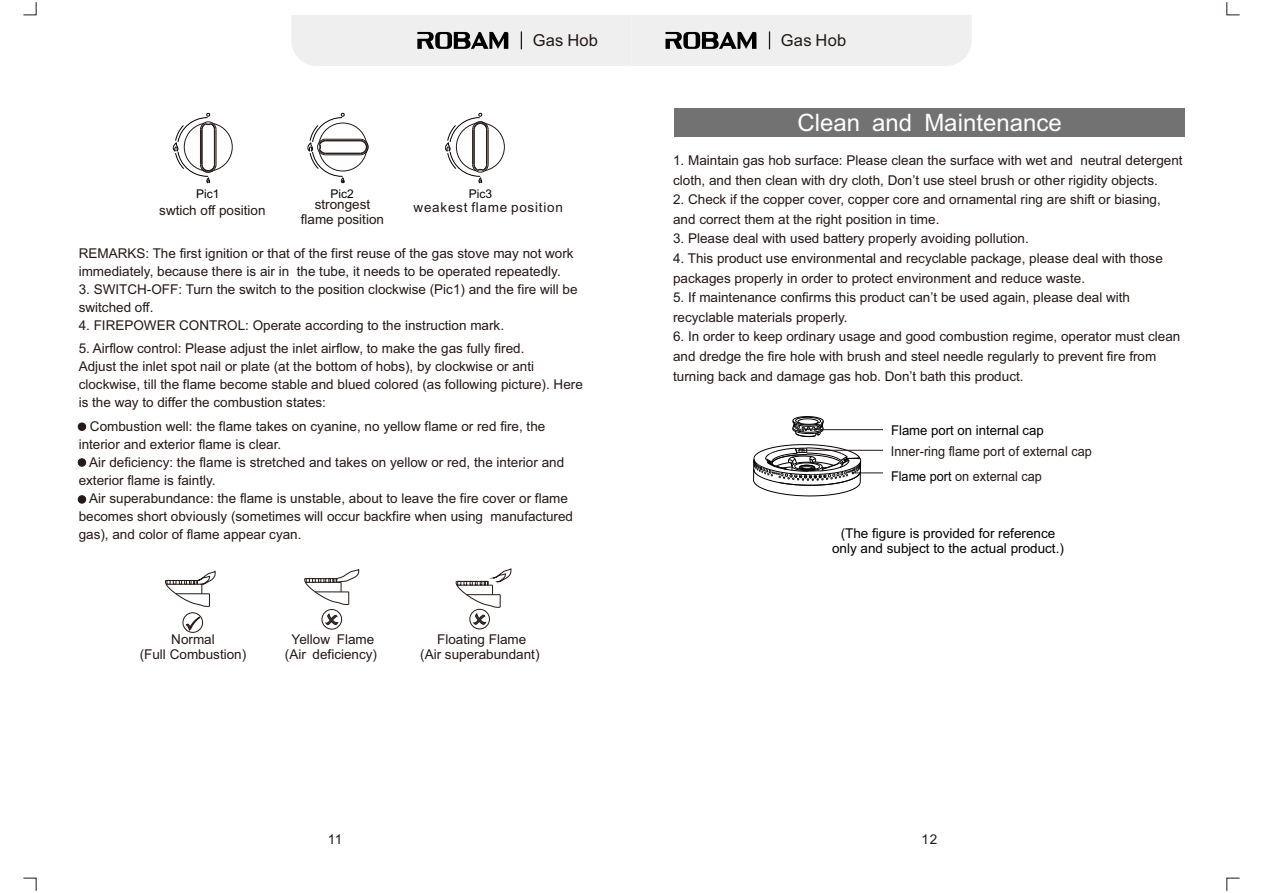
<style>
.page{position:relative;width:1263px;height:893px;background:#fff}
.page>*{position:absolute;margin:0;border:0;box-sizing:border-box;transform-origin:0 0}
.t1{font:24px "Arial";color:#fff}
.t2{font:16.5px "Arial";letter-spacing:.015em;color:#231916}
.t3{font:13.5px/18.1px "Arial";color:#231916}
.t4{font:13.5px/15.1px "Arial";color:#000;text-align:center}
.t5{font:13.5px/25.3px "Arial";color:#231916;scale:.94 1}
.t6{font:13.5px "Arial";letter-spacing:.055em;color:#231916}
.t7{font:12px "Arial";color:#000}
.s1{color:#000}
</style>
<div class="page">
<div style="left:674px;top:108px;width:510px;height:29px;background:#727272"></div>
<svg style="left:291px;top:15px;width:681px;height:51px"></svg>
<svg style="left:455px;top:569px;width:56px;height:38px"></svg>
<svg style="left:183px;top:613px;width:20px;height:19px"></svg>
<svg style="left:186px;top:617px;width:14px;height:14px"></svg>
<svg style="left:325px;top:613px;width:13px;height:12px"></svg>
<div style="left:322px;top:609px;width:20px;height:20px;border:1px solid #231916;border-radius:50%"></div>
<svg style="left:473px;top:613px;width:13px;height:12px"></svg>
<div style="left:470px;top:609px;width:20px;height:20px;border:1px solid #231916;border-radius:50%"></div>
<div style="left:78px;top:459px;width:8px;height:7px;background:#231916;border:1px solid #231916;border-radius:50%"></div>
<div style="left:78px;top:495px;width:8px;height:8px;background:#231916;border:1px solid #231916;border-radius:50%"></div>
<div style="left:78px;top:423px;width:8px;height:8px;background:#231916;border:1px solid #231916;border-radius:50%"></div>
<svg style="left:164px;top:571px;width:52px;height:36px"></svg>
<svg style="left:304px;top:569px;width:55px;height:36px"></svg>
<svg style="left:23px;top:2px;width:13px;height:13px"></svg>
<svg style="left:1226px;top:2px;width:14px;height:13px"></svg>
<svg style="left:23px;top:878px;width:13px;height:13px"></svg>
<svg style="left:1226px;top:878px;width:14px;height:13px"></svg>
<svg style="left:308px;top:113px;width:61px;height:70px"></svg>
<svg style="left:173px;top:113px;width:60px;height:70px"></svg>
<svg style="left:445px;top:113px;width:60px;height:70px"></svg>
<hr style="left:815px;top:429px;width:68px;height:1px;background:#231916">
<svg style="left:792px;top:416px;width:32px;height:21px"></svg>
<hr style="left:802px;top:450px;width:81px;height:1px;background:#231916">
<hr style="left:853px;top:473px;width:30px;height:1px;background:#231916">
<svg style="left:753px;top:444px;width:108px;height:52px"></svg>
<p class="t2" style="left:533px;top:34px;width:67px">Gas Hob</p>
<p class="t2" style="left:781px;top:34px;width:67px">Gas Hob</p>
<p class="t7" style="left:196px;top:189px;width:25px">Pic1</p>
<p class="t7" style="left:331px;top:189px;width:25px">Pic2</p>
<p class="t7" style="left:469px;top:189px;width:25px">Pic3</p>
<p class="t3" style="left:159px;top:202px;width:108px">swtich off position</p>
<p class="t3" style="left:301px;top:197px;width:85px;line-height:15.1px;text-align:center">strongest flame position</p>
<p class="t6" style="left:413px;top:202px;width:151px">weakest flame position</p>
<p class="t3" style="left:79px;top:245px;width:496px">REMARKS: The first ignition or that of the first reuse of the gas stove may not work immediately, because there is air in the tube, it needs to be operated repeatedly.</p>
<p class="t3" style="left:79px;top:281px;width:500px">3. SWITCH-OFF: Turn the switch to the position clockwise (Pic1) and the fire will be switched off.</p>
<p class="t3" style="left:79px;top:317px;width:427px">4. FIREPOWER CONTROL: Operate according to the instruction mark.</p>
<p class="t3" style="left:79px;top:340px;width:506px">5. Airflow control: Please adjust the inlet airflow, to make the gas fully fired.<br>Adjust the inlet spot nail or plate (at the bottom of hobs), by clockwise or anti clockwise, till the flame become stable and blued colored (as following picture). Here is the way to differ the combustion states:</p>
<p class="t3" style="left:79px;top:418px;width:468px;text-indent:11px">Combustion well: the flame takes on cyanine, no yellow flame or red fire, the interior and exterior flame is clear.</p>
<p class="t3" style="left:79px;top:454px;width:487px;text-indent:11px">Air deficiency: the flame is stretched and takes on yellow or red, the interior and exterior flame is faintly.</p>
<p class="t3" style="left:79px;top:491px;width:496px;text-indent:11px">Air superabundance: the flame is unstable, about to leave the fire cover or flame becomes short obviously (sometimes will occur backfire when using manufactured gas), and color of flame appear cyan.</p>
<p class="t3" style="left:140px;top:633px;width:108px;line-height:15.1px;text-align:center">Normal<br>(Full Combustion)</p>
<p class="t3" style="left:285px;top:633px;width:94px;line-height:15.1px;text-align:center">Yellow Flame (Air deficiency)</p>
<p class="t3" style="left:420px;top:633px;width:121px;line-height:15.1px;text-align:center">Floating Flame<br>(Air superabundant)</p>
<h1 class="t1" style="left:797px;top:114px;width:266px">Clean and Maintenance</h1>
<p class="t3" style="left:673px;top:152px;width:511px;line-height:19.6px">1. Maintain gas hob surface: Please clean the surface with wet and neutral detergent cloth, and then clean with dry cloth, Don’t use steel brush or other rigidity objects.</p>
<p class="t3" style="left:673px;top:191px;width:489px;line-height:19.6px">2. Check if the copper cover, copper core and ornamental ring are shift or biasing, and correct them at the right position in time.</p>
<p class="t3" style="left:673px;top:231px;width:357px">3. Please deal with used battery properly avoiding pollution.</p>
<p class="t3" style="left:673px;top:250px;width:491px;line-height:19.6px">4. This product use environmental and recyclable package, please deal with those packages properly in order to protect environment and reduce waste.</p>
<p class="t3" style="left:673px;top:289px;width:458px;line-height:19.6px">5. If maintenance confirms this product can’t be used again, please deal with recyclable materials properly.</p>
<p class="t3" style="left:673px;top:328px;width:509px;line-height:19.6px">6. In order to keep ordinary usage and good combustion regime, operator must clean and dredge the fire hole with brush and steel needle regularly to prevent fire from turning back and damage gas hob. Don’t bath this product.</p>
<p class="t4" style="left:891px;top:423px;width:154px">Flame port on internal cap</p>
<p class="t5" style="left:891px;top:440px;width:215px">Inner-ring flame port of external cap<br><span class="s1">Flame port</span> on external cap</p>
<p class="t4" style="left:832px;top:527px;width:233px">(The figure is provided for reference only and subject to the actual product.)</p>
<p class="t3" style="left:328px;top:831px;width:16px">11</p>
<p class="t3" style="left:922px;top:831px;width:17px">12</p>
</div>
